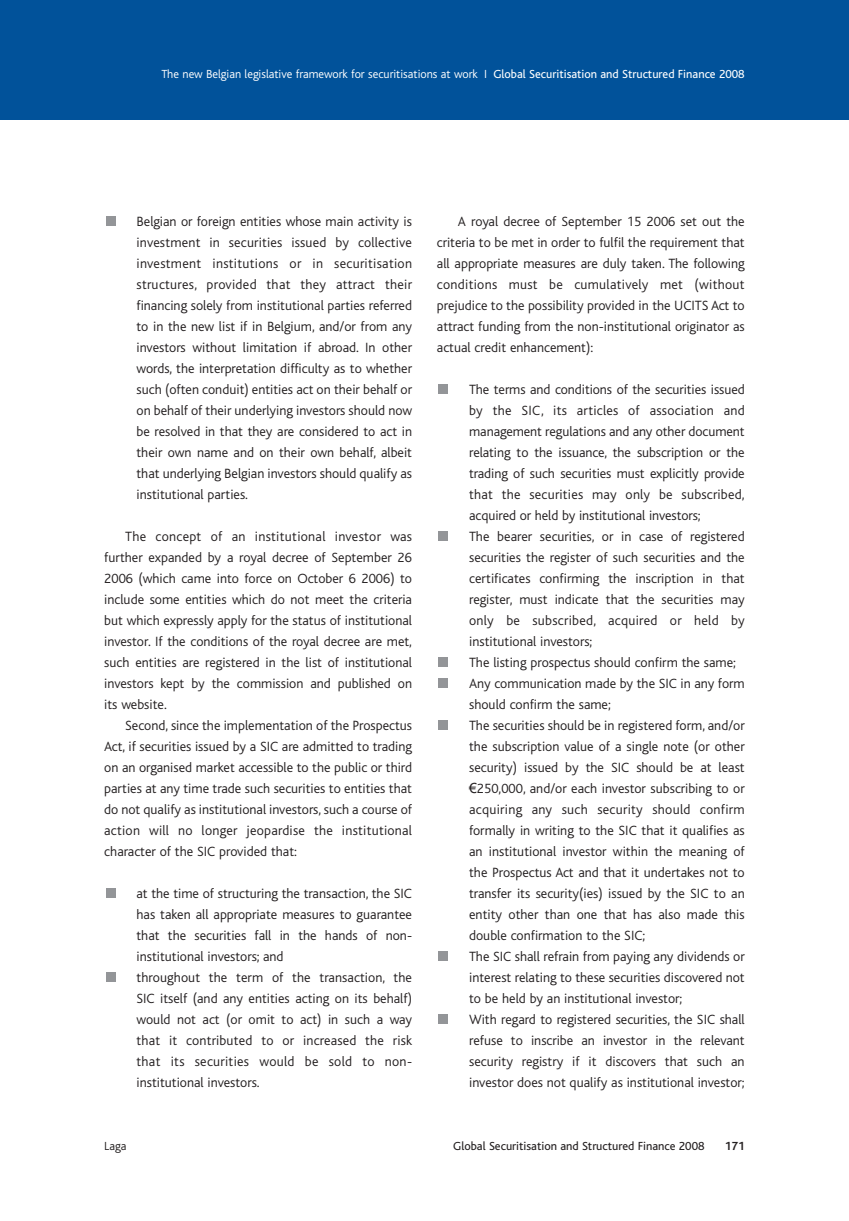
<style>
.page{position:relative;width:849px;height:1221px;background:#fff}
.page>*{position:absolute;margin:0;border:0;box-sizing:border-box;transform-origin:0 0}
.t1{font:300 14px/21px "Bliss";color:#231f20;text-align:justify}
.t2{font:300 12.25px "Bliss";color:#fff}
.t3{font:12.25px "Bliss";color:#231f20}
.t4{font:300 12.25px "Bliss";color:#231f20}
.t5{font:700 12.25px "Bliss";color:#231f20}
.s1{font-weight:400}
.s2{font-family:"Arial";font-weight:400}
</style>
<div class="page">
<div style="left:0;top:1px;width:848px;height:118px;background:#01529a"></div>
<div style="left:438px;top:1014px;width:10px;height:9px;background:#939598"></div>
<div style="left:438px;top:951px;width:10px;height:9px;background:#939598"></div>
<div style="left:438px;top:720px;width:10px;height:9px;background:#939598"></div>
<div style="left:438px;top:678px;width:10px;height:9px;background:#939598"></div>
<div style="left:438px;top:657px;width:10px;height:9px;background:#939598"></div>
<div style="left:438px;top:531px;width:10px;height:9px;background:#939598"></div>
<div style="left:438px;top:384px;width:10px;height:9px;background:#939598"></div>
<div style="left:106px;top:972px;width:9px;height:9px;background:#939598"></div>
<div style="left:106px;top:888px;width:9px;height:9px;background:#939598"></div>
<div style="left:106px;top:216px;width:9px;height:9px;background:#939598"></div>
<p class="t2" style="left:161px;top:69px;width:584px">The new Belgian legislative framework for securitisations at work I <span class="s1">Global Securitisation and Structured Finance 2008</span></p>
<p class="t1" style="left:136px;top:211px;width:277px">Belgian or foreign entities whose main activity is investment in securities issued by collective investment institutions or in securitisation structures, provided that they attract their financing solely from institutional parties referred to in the new list if in Belgium, and/or from any investors without limitation if abroad. In other words, the interpretation difficulty as to whether such (often conduit) entities act on their behalf or on behalf of their underlying investors should now be resolved in that they are considered to act in their own name and on their own behalf, albeit that underlying Belgian investors should qualify as institutional parties.</p>
<p class="t1" style="left:104px;top:526px;width:309px;text-indent:21px">The concept of an institutional investor was further expanded by a royal decree of September 26<br>2006 (which came into force on October 6 2006) to include some entities which do not meet the criteria but which expressly apply for the status of institutional investor. If the conditions of the royal decree are met, such entities are registered in the list of institutional investors kept by the commission and published on its website.</p>
<p class="t1" style="left:104px;top:715px;width:309px;text-indent:21px">Second, since the implementation of the Prospectus Act, if securities issued by a SIC are admitted to trading on an organised market accessible to the public or third parties at any time trade such securities to entities that do not qualify as institutional investors, such a course of action will no longer jeopardise the institutional character of the SIC provided that:</p>
<p class="t1" style="left:136px;top:883px;width:277px;text-align:left">at the time of structuring the transaction, the SIC has taken all appropriate measures to guarantee that the securities fall in the hands of non&shy;institutional investors; and<br>throughout the term of the transaction, the SIC itself (and any entities acting on its behalf) would not act (or omit to act) in such a way that it contributed to or increased the risk that its securities would be sold to non&shy;institutional investors.</p>
<p class="t1" style="left:437px;top:211px;width:309px;text-indent:21px">A royal decree of September 15 2006 set out the criteria to be met in order to fulfil the requirement that all appropriate measures are duly taken. The following conditions must be cumulatively met (without prejudice to the possibility provided in the UCITS Act to attract funding from the non-institutional originator as actual credit enhancement):</p>
<p class="t1" style="left:469px;top:379px;width:277px;text-align:left">The terms and conditions of the securities issued by the SIC, its articles of association and management regulations and any other document relating to the issuance, the subscription or the trading of such securities must explicitly provide that the securities may only be subscribed, acquired or held by institutional investors;<br>The bearer securities, or in case of registered securities the register of such securities and the certificates confirming the inscription in that register, must indicate that the securities may only be subscribed, acquired or held by institutional investors;<br>The listing prospectus should confirm the same; Any communication made by the SIC in any form should confirm the same;<br>The securities should be in registered form, and/or the subscription value of a single note (or other security) issued by the SIC should be at least <span class="s2">€</span>250,000, and/or each investor subscribing to or acquiring any such security should confirm formally in writing to the SIC that it qualifies as an institutional investor within the meaning of the Prospectus Act and that it undertakes not to transfer its security(ies) issued by the SIC to an entity other than one that has also made this double confirmation to the SIC;<br>The SIC shall refrain from paying any dividends or interest relating to these securities discovered not to be held by an institutional investor;<br>With regard to registered securities, the SIC shall refuse to inscribe an investor in the relevant security registry if it discovers that such an investor does not qualify as institutional investor;</p>
<p class="t4" style="left:104px;top:1140px;width:24px">Laga</p>
<p class="t3" style="left:453px;top:1141px;width:253px">Global Securitisation and Structured Finance 2008</p>
<p class="t5" style="left:724px;top:1141px;width:21px">171</p>
</div>
